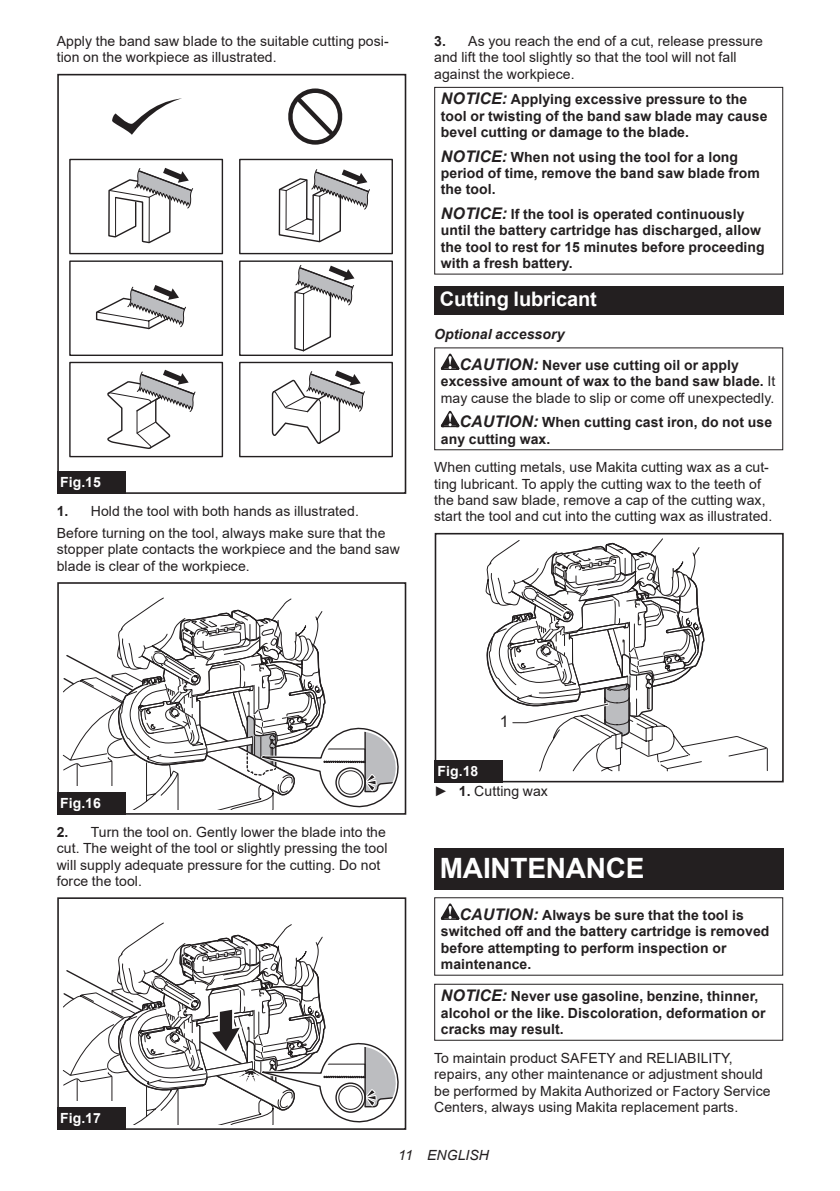
<style>
.page{position:relative;width:840px;height:1191px;background:#fff}
.page>*{position:absolute;margin:0;border:0;box-sizing:border-box;transform-origin:0 0}
.t1{font:700 28px "Arial";letter-spacing:-.01em;color:#fff}
.t2{font:700 20px "Arial";letter-spacing:-.01em;color:#fff}
.t3{font:16px "Arial";color:#231f20}
.t4{font:14px/16.4px "Arial";letter-spacing:.005em;color:#231f20}
.t5{font:700 14px/16.4px "Arial";letter-spacing:.005em;color:#231f20}
.t6{font:700 14px "Arial";letter-spacing:.005em;color:#fff}
.t7{font:italic 14px "Arial";letter-spacing:.005em;color:#231f20}
.s1{font-weight:700}
.s2{font-style:italic;font-size:16px}
.s3{font-style:italic}
.s4{font-weight:700;color:#fff}
</style>
<div class="page">
<svg style="left:69px;top:158px;width:324px;height:300px"></svg>
<svg style="left:288px;top:88px;width:55px;height:57px"></svg>
<svg style="left:112px;top:98px;width:70px;height:37px"></svg>
<svg style="left:107px;top:168px;width:86px;height:76px"></svg>
<svg style="left:278px;top:169px;width:92px;height:74px"></svg>
<svg style="left:95px;top:264px;width:259px;height:88px"></svg>
<svg style="left:106px;top:370px;width:259px;height:79px"></svg>
<div style="left:57px;top:74px;width:349px;height:420px;border:2px solid #231f20"></div>
<div style="left:57px;top:471px;width:68px;height:23px;background:#231f20"></div>
<svg style="left:63px;top:597px;width:336px;height:213px"></svg>
<div style="left:57px;top:786px;width:74px;height:28px;background:#fff"></div>
<div style="left:57px;top:582px;width:349px;height:232px;border:2px solid #231f20"></div>
<div style="left:57px;top:792px;width:68px;height:22px;background:#231f20"></div>
<svg style="left:63px;top:922px;width:336px;height:203px"></svg>
<div style="left:57px;top:1101px;width:74px;height:28px;background:#fff"></div>
<div style="left:57px;top:897px;width:349px;height:232px;border:2px solid #231f20"></div>
<div style="left:57px;top:1107px;width:68px;height:22px;background:#231f20"></div>
<div style="left:434px;top:87px;width:348px;height:188px;border:1px solid #231f20"></div>
<div style="left:434px;top:286px;width:348px;height:28px;background:#231f20"></div>
<svg style="left:440px;top:353px;width:19px;height:17px"></svg>
<svg style="left:440px;top:411px;width:19px;height:16px"></svg>
<div style="left:434px;top:347px;width:348px;height:103px;border:1px solid #231f20"></div>
<div style="left:434px;top:533px;width:349px;height:249px;border:2px solid #231f20"></div>
<svg style="left:485px;top:538px;width:282px;height:237px"></svg>
<div style="left:434px;top:759px;width:68px;height:23px;background:#231f20"></div>
<div style="left:434px;top:848px;width:348px;height:41px;background:#231f20"></div>
<svg style="left:440px;top:903px;width:19px;height:17px"></svg>
<div style="left:434px;top:897px;width:348px;height:78px;border:1px solid #231f20"></div>
<div style="left:434px;top:983px;width:348px;height:57px;border:1px solid #231f20"></div>
<p class="t4" style="left:57px;top:33px;width:333px">Apply the band saw blade to the suitable cutting posi&shy;tion on the workpiece as illustrated.</p>
<p class="t6" style="left:60px;top:472px;width:42px">Fig.15</p>
<p class="t4" style="left:57px;top:500px;width:330px;line-height:22px"><span class="s1">1.</span> Hold the tool with both hands as illustrated.<br>Before turning on the tool, always make sure that the</p>
<p class="t4" style="left:57px;top:541px;width:344px">stopper plate contacts the workpiece and the band saw blade is clear of the workpiece.</p>
<p class="t4" style="left:434px;top:33px;width:330px"><span class="s1">3.</span> As you reach the end of a cut, release pressure and lift the tool slightly so that the tool will not fall against the workpiece.</p>
<p class="t5" style="left:440px;top:91px;width:328px"><span class="s2">NOTICE:</span> Applying excessive pressure to the tool or twisting of the band saw blade may cause bevel cutting or damage to the blade.</p>
<p class="t5" style="left:440px;top:149px;width:320px"><span class="s2">NOTICE:</span> When not using the tool for a long period of time, remove the band saw blade from the tool.</p>
<p class="t5" style="left:440px;top:206px;width:325px"><span class="s2">NOTICE:</span> If the tool is operated continuously until the battery cartridge has discharged, allow the tool to rest for 15 minutes before proceeding with a fresh battery.</p>
<h2 class="t2" style="left:439px;top:285px;width:158px">Cutting lubricant</h2>
<p class="t5" style="left:459px;top:319px;width:280px;line-height:30.6px;text-indent:-25px"><span class="s3">Optional accessory<br></span><span class="s2">CAUTION:</span> Never use cutting oil or apply</p>
<p class="t4" style="left:440px;top:373px;width:336px"><span class="s1">excessive amount of wax to the band saw blade.</span> It may cause the blade to slip or come off unexpectedly.</p>
<p class="t5" style="left:440px;top:414px;width:332px;text-indent:19px"><span class="s2">CAUTION:</span> When cutting cast iron, do not use any cutting wax.</p>
<p class="t4" style="left:434px;top:459px;width:339px">When cutting metals, use Makita cutting wax as a cut&shy;ting lubricant. To apply the cutting wax to the teeth of the band saw blade, remove a cap of the cutting wax, start the tool and cut into the cutting wax as illustrated.</p>
<p class="t6" style="left:60px;top:793px;width:42px">Fig.16</p>
<p class="t4" style="left:57px;top:823px;width:332px"><span class="s1">2.</span> Turn the tool on. Gently lower the blade into the cut. The weight of the tool or slightly pressing the tool will supply adequate pressure for the cutting. Do not force the tool.</p>
<p class="t6" style="left:60px;top:1108px;width:42px">Fig.17</p>
<p class="t3" style="left:499px;top:710px;width:10px">1</p>
<p class="t4" style="left:434px;top:760px;width:115px;line-height:20.2px"><span class="s4">Fig.18<br></span>► <span class="s1">1.</span> Cutting wax</p>
<h1 class="t1" style="left:439px;top:848px;width:206px">MAINTENANCE</h1>
<p class="t5" style="left:440px;top:907px;width:330px;text-indent:19px"><span class="s2">CAUTION:</span> Always be sure that the tool is switched off and the battery cartridge is removed before attempting to perform inspection or maintenance.</p>
<p class="t5" style="left:440px;top:988px;width:326px"><span class="s2">NOTICE:</span> Never use gasoline, benzine, thinner, alcohol or the like. Discoloration, deformation or cracks may result.</p>
<p class="t4" style="left:434px;top:1049px;width:338px">To maintain product SAFETY and RELIABILITY, repairs, any other maintenance or adjustment should be performed by Makita Authorized or Factory Service Centers, always using Makita replacement parts.</p>
<p class="t7" style="left:398px;top:1146px;width:92px">11 ENGLISH</p>
</div>
